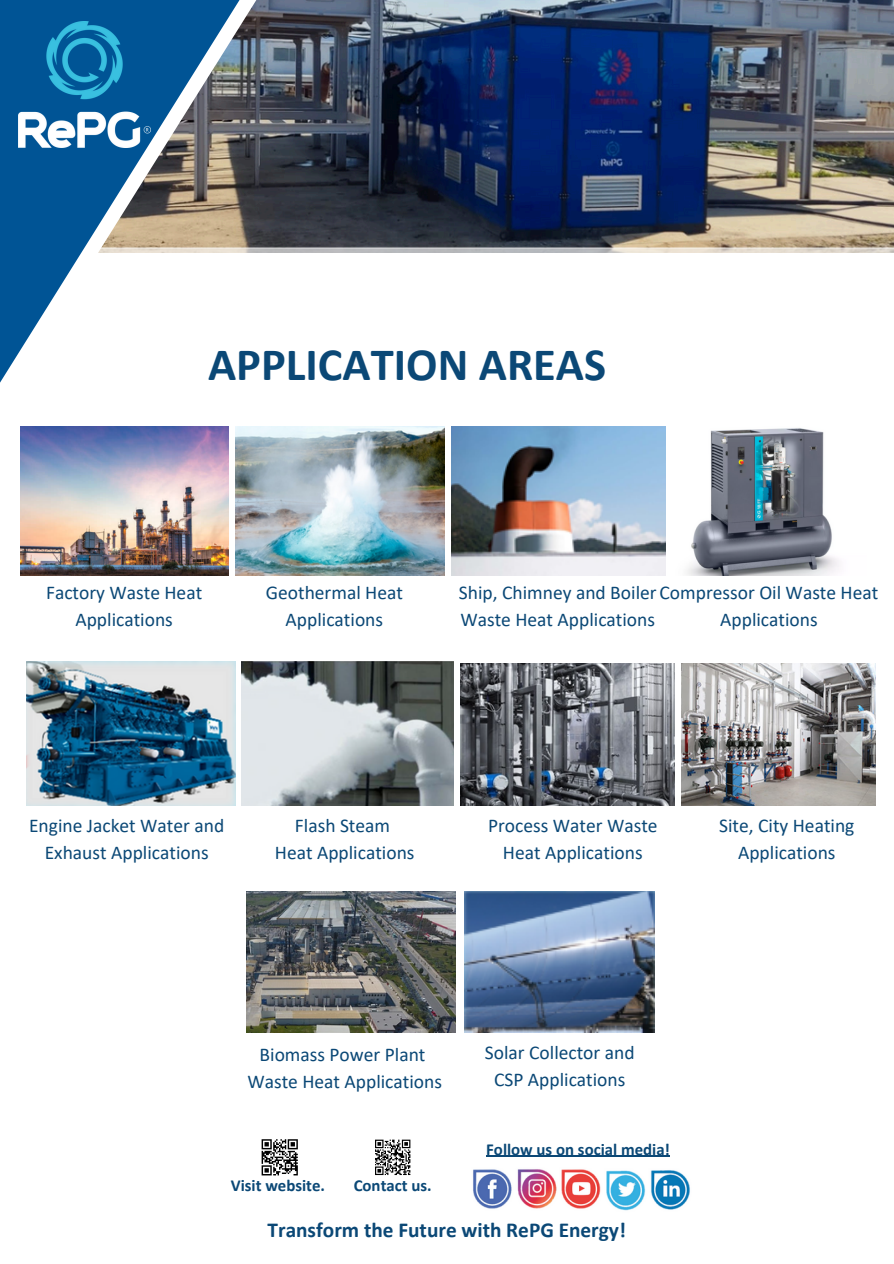
<style>
.page{position:relative;width:894px;height:1264px;background:#fff}
.page>*{position:absolute;margin:0;border:0;box-sizing:border-box;transform-origin:0 0}
.t1{font:700 46.5px "Calibri";color:#0b4876}
.t2{font:700 21.3px "Calibri";color:#0b4876}
.t3{font:19.5px/27px "Calibri";color:#0b4876;text-align:center}
.t4{font:700 16.8px "Calibri";color:#0b4876}
</style>
<div class="page">
<img style="left:422px;top:0;width:471px;height:252px">
<svg style="left:0;top:0;width:415px;height:466px"></svg>
<img style="left:473px;top:1169px;width:217px;height:42px">
<svg style="left:261px;top:1139px;width:37px;height:36px"></svg>
<svg style="left:375px;top:1139px;width:36px;height:36px"></svg>
<img style="left:235px;top:427px;width:209px;height:148px">
<img style="left:20px;top:427px;width:208px;height:148px">
<img style="left:451px;top:427px;width:213px;height:148px">
<img style="left:687px;top:428px;width:152px;height:147px">
<img style="left:246px;top:891px;width:209px;height:141px">
<img style="left:464px;top:891px;width:190px;height:141px">
<img style="left:681px;top:663px;width:194px;height:142px">
<img style="left:27px;top:662px;width:208px;height:144px">
<img style="left:242px;top:662px;width:211px;height:144px">
<img style="left:460px;top:663px;width:214px;height:142px">
<hr style="left:486px;top:1155px;width:184px;height:1px;background:#0b4876">
<img style="left:18px;top:22px;width:132px;height:126px">
<p class="t1" style="left:208px;top:345px;width:399px">APPLICATION AREAS</p>
<p class="t3" style="left:46px;top:580px;width:158px">Factory Waste Heat<br>Applications</p>
<p class="t3" style="left:266px;top:580px;width:139px">Geothermal Heat<br>Applications</p>
<p class="t3" style="left:459px;top:580px;width:421px;text-align:left">Ship, Chimney and BoilerCompressor Oil Waste Heat<br>Waste Heat Applications</p>
<h1 class="t3" style="left:720px;top:607px;width:99px">Applications</h1>
<p class="t3" style="left:29px;top:814px;width:196px">Engine Jacket Water and<br>Exhaust Applications</p>
<h3 class="t3" style="left:275px;top:814px;width:141px">Flash Steam<br>Heat Applications</h3>
<h3 class="t3" style="left:488px;top:814px;width:171px">Process Water Waste<br>Heat Applications</h3>
<p class="t3" style="left:719px;top:814px;width:137px">Site, City Heating<br>Applications</p>
<p class="t3" style="left:247px;top:1042px;width:196px">Biomass Power Plant<br>Waste Heat Applications</p>
<p class="t3" style="left:484px;top:1040px;width:151px">Solar Collector and<br>CSP Applications</p>
<h3 class="t4" style="left:486px;top:1142px;width:185px">Follow us on social media!</h3>
<p class="t4" style="left:231px;top:1178px;width:96px">Visit website.</p>
<h3 class="t2" style="left:267px;top:1221px;width:360px">Transform the Future with RePG Energy!</h3>
<h3 class="t4" style="left:353px;top:1178px;width:79px">Contact us.</h3>
</div>
